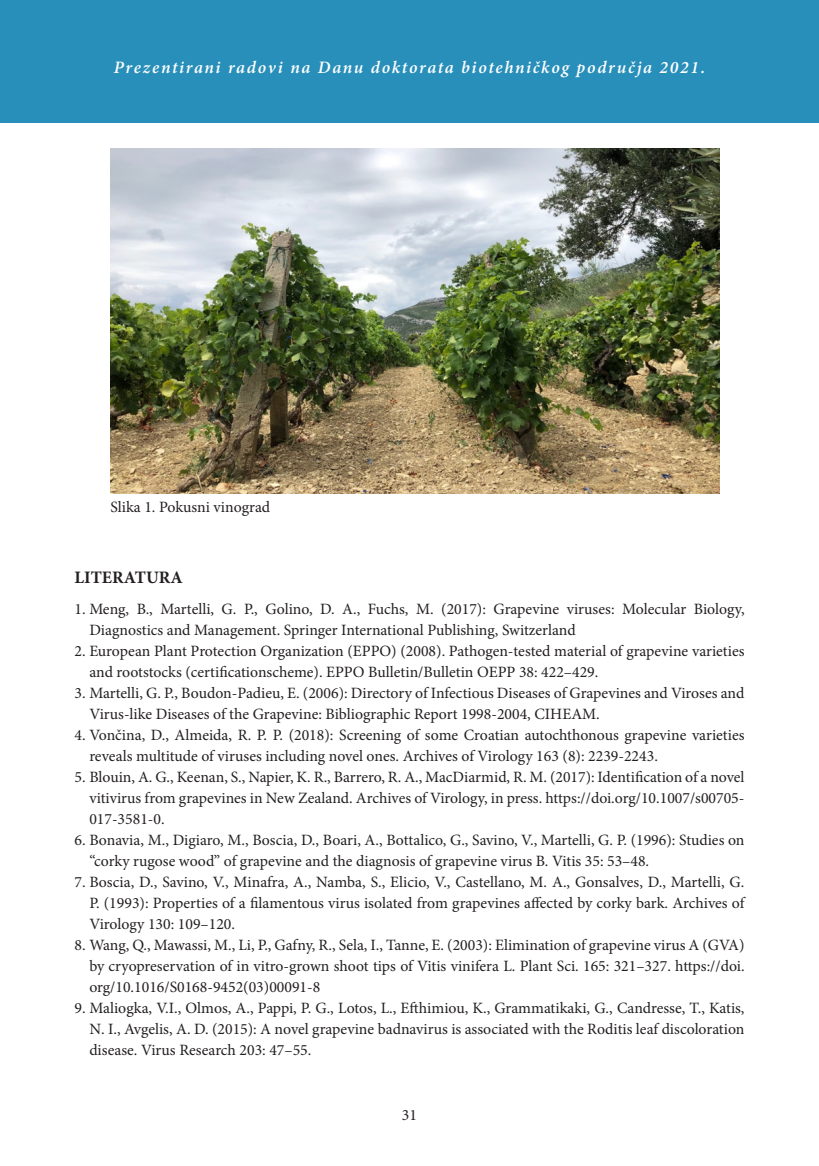
<style>
.page{position:relative;width:819px;height:1166px;background:#fff}
.page>*{position:absolute;margin:0;border:0;box-sizing:border-box;transform-origin:0 0}
.t1{font:italic 600 17.5px "Minion Pro";letter-spacing:.095em;color:#fff}
.Text_9{font:700 17.5px "Minion Pro";color:#231f20}
.Text_9-2{font:15.75px/21px "Minion Pro";color:#231f20}
</style>
<div class="page">
<div style="left:0;top:0;width:819px;height:123px;background:#288fba"></div>
<img style="left:110px;top:149px;width:609px;height:345px">
<p class="t1" style="left:114px;top:55px;width:593px">Prezentirani radovi na Danu doktorata biotehničkog područja 2021.</p>
<p class="Text_9-2" style="left:110px;top:497px;width:161px">Slika 1. Pokusni vinograd</p>
<p class="Text_9" style="left:74px;top:565px;width:110px">LITERATURA</p>
<p class="Text_9-2" style="left:89px;top:599px;width:656px;text-indent:-15px">1. Meng, B., Martelli, G. P., Golino, D. A., Fuchs, M. (2017): Grapevine viruses: Molecular Biology,<br>Diagnostics and Management. Springer International Publishing, Switzerland</p>
<p class="Text_9-2" style="left:89px;top:641px;width:656px;text-indent:-15px">2. European Plant Protection Organization (EPPO) (2008). Pathogen-tested material of grapevine varieties and rootstocks (certificationscheme). EPPO Bulletin/Bulletin OEPP 38: 422–429.</p>
<p class="Text_9-2" style="left:89px;top:683px;width:656px;text-indent:-15px">3. Martelli, G. P., Boudon-Padieu, E. (2006): Directory of Infectious Diseases of Grapevines and Viroses and<br>Virus-like Diseases of the Grapevine: Bibliographic Report 1998-2004, CIHEAM.</p>
<p class="Text_9-2" style="left:89px;top:725px;width:656px;text-indent:-15px">4. Vončina, D., Almeida, R. P. P. (2018): Screening of some Croatian autochthonous grapevine varieties reveals multitude of viruses including novel ones. Archives of Virology 163 (8): 2239-2243.</p>
<p class="Text_9-2" style="left:89px;top:767px;width:656px;text-align:justify;text-indent:-15px">5. Blouin, A. G., Keenan, S., Napier, K. R., Barrero, R. A., MacDiarmid, R. M. (2017): Identification of a novel vitivirus from grapevines in New Zealand. Archives of Virology, in press. https://doi.org/10.1007/s00705- 017-3581-0.</p>
<p class="Text_9-2" style="left:89px;top:830px;width:656px;text-indent:-15px">6. Bonavia, M., Digiaro, M., Boscia, D., Boari, A., Bottalico, G., Savino, V., Martelli, G. P. (1996): Studies on “corky rugose wood” of grapevine and the diagnosis of grapevine virus B. Vitis 35: 53–48.</p>
<p class="Text_9-2" style="left:89px;top:872px;width:656px;text-align:justify;text-indent:-15px">7. Boscia, D., Savino, V., Minafra, A., Namba, S., Elicio, V., Castellano, M. A., Gonsalves, D., Martelli, G.<br>P. (1993): Properties of a filamentous virus isolated from grapevines affected by corky bark. Archives of Virology 130: 109–120.</p>
<p class="Text_9-2" style="left:89px;top:935px;width:656px;text-align:justify;text-indent:-15px">8. Wang, Q., Mawassi, M., Li, P., Gafny, R., Sela, I., Tanne, E. (2003): Elimination of grapevine virus A (GVA) by cryopreservation of in vitro-grown shoot tips of Vitis vinifera L. Plant Sci. 165: 321–327. https://doi. org/10.1016/S0168-9452(03)00091-8</p>
<p class="Text_9-2" style="left:89px;top:998px;width:656px;text-align:justify;text-indent:-15px">9. Maliogka, V.I., Olmos, A., Pappi, P. G., Lotos, L., Efthimiou, K., Grammatikaki, G., Candresse, T., Katis, N. I., Avgelis, A. D. (2015): A novel grapevine badnavirus is associated with the Roditis leaf discoloration disease. Virus Research 203: 47–55.</p>
<p class="Text_9-2" style="left:402px;top:1104px;width:17px">31</p>
</div>
